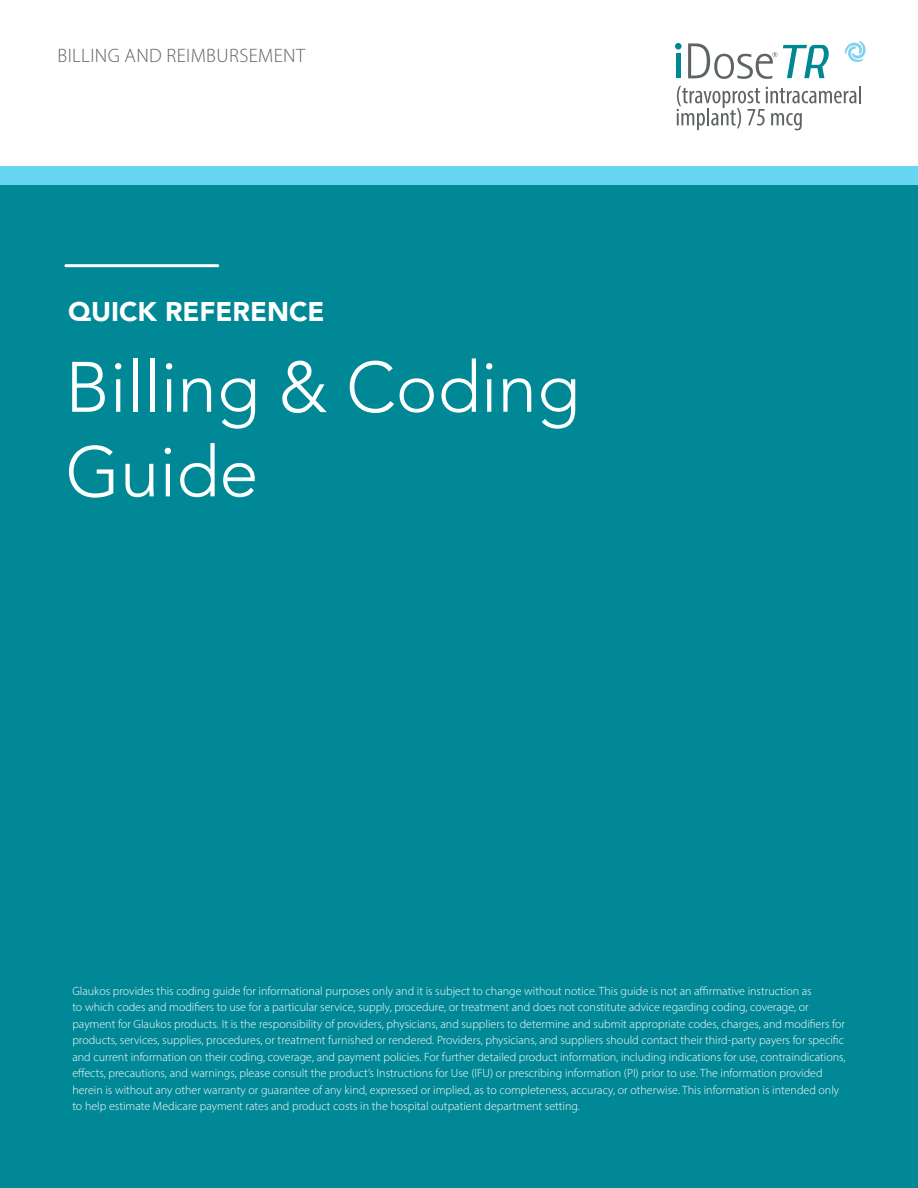
<style>
.page{position:relative;width:918px;height:1188px;background:#fff}
.page>*{position:absolute;margin:0;border:0;box-sizing:border-box;transform-origin:0 0}
.t1{font:300 70.5px/84.6px "Avenir";color:#fff}
.t2{font:900 27px "Avenir";color:#fff}
.t3{font:300 19.5px "Myriad Pro";letter-spacing:.02em;color:#5e6367}
.t4{font:300 12px/16.5px "Myriad Pro";color:#fff}
</style>
<div class="page">
<div style="left:0;top:166px;width:918px;height:806px;background:#66d6f2"></div>
<div style="left:0;top:186px;width:918px;height:1002px;background:#008896"></div>
<div style="left:676px;top:54px;width:5px;height:24px;background:#008794"></div>
<div style="left:675px;top:43px;width:7px;height:7px;background:#008794;border-radius:50%"></div>
<svg style="left:688px;top:43px;width:89px;height:36px"></svg>
<svg style="left:677px;top:86px;width:184px;height:44px"></svg>
<svg style="left:783px;top:45px;width:46px;height:33px"></svg>
<svg style="left:844px;top:41px;width:22px;height:21px"></svg>
<hr style="left:66px;top:264px;width:152px;height:3px;background:#fff">
<h3 class="t3" style="left:57px;top:44px;width:249px">BILLING AND REIMBURSEMENT</h3>
<h2 class="t2" style="left:68px;top:288px;width:258px">QUICK REFERENCE</h2>
<h1 class="t1" style="left:65px;top:345px;width:516px">Billing &amp; Coding<br>Guide</h1>
<p class="t4" style="left:72px;top:982px;width:775px">Glaukos provides this coding guide for informational purposes only and it is subject to change without notice. This guide is not an affirmative instruction as<br>to which codes and modifiers to use for a particular service, supply, procedure, or treatment and does not constitute advice regarding coding, coverage, or payment for Glaukos products. It is the responsibility of providers, physicians, and suppliers to determine and submit appropriate codes, charges, and modifiers for products, services, supplies, procedures, or treatment furnished or rendered. Providers, physicians, and suppliers should contact their third-party payers for specific and current information on their coding, coverage, and payment policies. For further detailed product information, including indications for use, contraindications, effects, precautions, and warnings, please consult the product’s Instructions for Use (IFU) or prescribing information (PI) prior to use. The information provided herein is without any other warranty or guarantee of any kind, expressed or implied, as to completeness, accuracy, or otherwise. This information is intended only to help estimate Medicare payment rates and product costs in the hospital outpatient department setting.</p>
</div>
